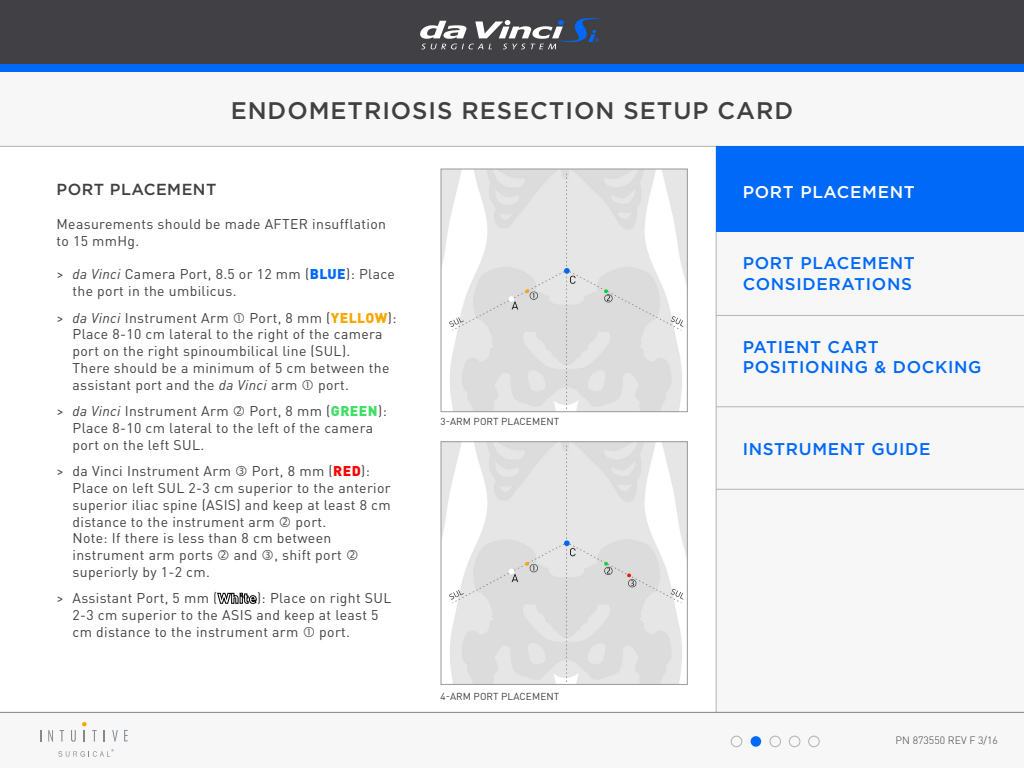
<style>
.page{position:relative;width:1024px;height:768px;background:#fff}
.page>*{position:absolute;margin:0;border:0;box-sizing:border-box;transform-origin:0 0}
.t1{font:500 24px "Gotham";letter-spacing:.04em;color:#404040}
.t2{font:500 17px/20.4px "Gotham";letter-spacing:.04em;color:#0069f7}
.t3{font:500 17px "Gotham";letter-spacing:.04em;color:#fff}
.t4{font:500 16px "Gotham";letter-spacing:.03em;color:#404040}
.t5{font:14px/16.8px "DIN Pro";letter-spacing:.025em;color:#404040}
.t6{font:300 10.5px "DIN Pro";color:#404040}
.t7{font:10px "DIN Pro";letter-spacing:.01em;color:#404040}
.s1{font-style:italic}
.s2{font-weight:900;color:#0069f7}
.s3{font-weight:900;color:#f7a800}
.s4{font-weight:900;color:#40de67}
.s5{font-weight:900;color:#f00}
</style>
<div class="page">
<div style="left:716px;top:78px;width:308px;height:690px;background:#f7f7f7"></div>
<div style="left:0;top:0;width:1024px;height:72px;background:#0069f7"></div>
<div style="left:0;top:0;width:1024px;height:64px;background:#404045"></div>
<div style="left:0;top:712px;width:1024px;height:56px;background:#f7f7f7"></div>
<div style="left:0;top:72px;width:1024px;height:74px;background:#f7f7f7"></div>
<svg style="left:420px;top:18px;width:183px;height:31px"></svg>
<svg style="left:40px;top:730px;width:1px;height:12px"></svg>
<svg style="left:48px;top:730px;width:5px;height:12px"></svg>
<svg style="left:60px;top:730px;width:4px;height:12px"></svg>
<svg style="left:71px;top:730px;width:5px;height:12px"></svg>
<svg style="left:104px;top:730px;width:1px;height:12px"></svg>
<svg style="left:112px;top:730px;width:6px;height:12px"></svg>
<svg style="left:124px;top:730px;width:4px;height:11px"></svg>
<svg style="left:82px;top:722px;width:15px;height:20px"></svg>
<svg style="left:58px;top:749px;width:56px;height:8px"></svg>
<hr style="left:0;top:146px;width:1024px;height:1px;background:#b3b3b3">
<hr style="left:716px;top:315px;width:308px;height:1px;background:#b3b3b3">
<hr style="left:716px;top:407px;width:308px;height:1px;background:#b3b3b3">
<hr style="left:716px;top:489px;width:308px;height:1px;background:#b3b3b3">
<hr style="left:716px;top:146px;width:1px;height:566px;background:#b3b3b3">
<hr style="left:0;top:712px;width:1024px;height:1px;background:#808080">
<div style="left:716px;top:146px;width:308px;height:86px;background:#0069f7"></div>
<div style="left:731px;top:736px;width:11px;height:11px;border:1px solid #b3b3b3;border-radius:50%"></div>
<div style="left:751px;top:736px;width:10px;height:11px;background:#0069f7;border-radius:50%"></div>
<div style="left:769px;top:736px;width:12px;height:11px;border:1px solid #b3b3b3;border-radius:50%"></div>
<div style="left:789px;top:736px;width:11px;height:11px;border:1px solid #b3b3b3;border-radius:50%"></div>
<div style="left:808px;top:736px;width:12px;height:11px;border:1px solid #b3b3b3;border-radius:50%"></div>
<svg style="left:217px;top:593px;width:40px;height:11px"></svg>
<img style="left:443px;top:171px;width:243px;height:239px">
<div style="left:441px;top:169px;width:247px;height:243px;border:1px solid #999"></div>
<img style="left:442px;top:443px;width:244px;height:240px">
<div style="left:440px;top:441px;width:248px;height:244px;border:1px solid #999"></div>
<h1 class="t1" style="left:231px;top:95px;width:564px">ENDOMETRIOSIS RESECTION SETUP CARD</h1>
<p class="t4" style="left:56px;top:179px;width:161px">PORT PLACEMENT</p>
<p class="t3" style="left:743px;top:181px;width:174px">PORT PLACEMENT</p>
<p class="t5" style="left:56px;top:214px;width:331px">Measurements should be made AFTER insufflation to 15 mmHg.</p>
<p class="t5" style="left:73px;top:264px;width:324px;text-indent:-16px">&gt; <span class="s1">da Vinci</span> Camera Port, 8.5 or 12 mm (<span class="s2">BLUE</span>): Place the port in the umbilicus.</p>
<p class="t5" style="left:56px;top:308px;width:174px">&gt; <span class="s1">da Vinci</span> Instrument Arm</p>
<p class="t2" style="left:743px;top:253px;width:174px">PORT PLACEMENT<br>CONSIDERATIONS</p>
<p class="t5" style="left:73px;top:308px;width:326px;text-indent:177px">Port, 8 mm (<span class="s3">YELLOW</span>):<br>Place 8-10 cm lateral to the right of the camera port on the right spinoumbilical line (SUL).<br>There should be a minimum of 5 cm between the assistant port and the <span class="s1">da Vinci</span> arm</p>
<p class="t2" style="left:743px;top:336px;width:240px">PATIENT CART<br>POSITIONING &amp; DOCKING</p>
<p class="t5" style="left:318px;top:375px;width:32px">port.</p>
<p class="t5" style="left:73px;top:401px;width:316px;text-indent:177px">Port, 8 mm (<span class="s4">GREEN</span>):<br>Place 8-10 cm lateral to the left of the camera port on the left SUL.</p>
<p class="t5" style="left:56px;top:461px;width:176px">&gt; da Vinci Instrument Arm</p>
<p class="t5" style="left:56px;top:401px;width:174px">&gt; <span class="s1">da Vinci</span> Instrument Arm</p>
<p class="t5" style="left:73px;top:461px;width:320px;text-indent:179px">Port, 8 mm (<span class="s5">RED</span>):<br>Place on left SUL 2-3 cm superior to the anterior superior iliac spine (ASIS) and keep at least 8 cm distance to the instrument arm</p>
<p class="t5" style="left:73px;top:512px;width:260px;text-indent:223px">port.<br>Note: If there is less than 8 cm between instrument arm ports</p>
<p class="t5" style="left:234px;top:545px;width:110px">and , shift port</p>
<p class="t5" style="left:57px;top:557px;width:162px;line-height:26.4px;text-indent:16px">superiorly by 1-2 cm. &gt; Assistant Port, 5 mm (</p>
<p class="t5" style="left:72px;top:588px;width:320px;text-indent:185px">): Place on right SUL<br>2-3 cm superior to the ASIS and keep at least 5 cm distance to the instrument arm</p>
<p class="t5" style="left:319px;top:622px;width:32px">port.</p>
<p class="t7" style="left:441px;top:413px;width:120px">3-ARM PORT PLACEMENT</p>
<p class="t7" style="left:441px;top:689px;width:120px">4-ARM PORT PLACEMENT</p>
<p class="t2" style="left:743px;top:438px;width:189px">INSTRUMENT GUIDE</p>
<p class="t6" style="left:896px;top:732px;width:104px">PN 873550 REV F 3/16</p>
</div>
